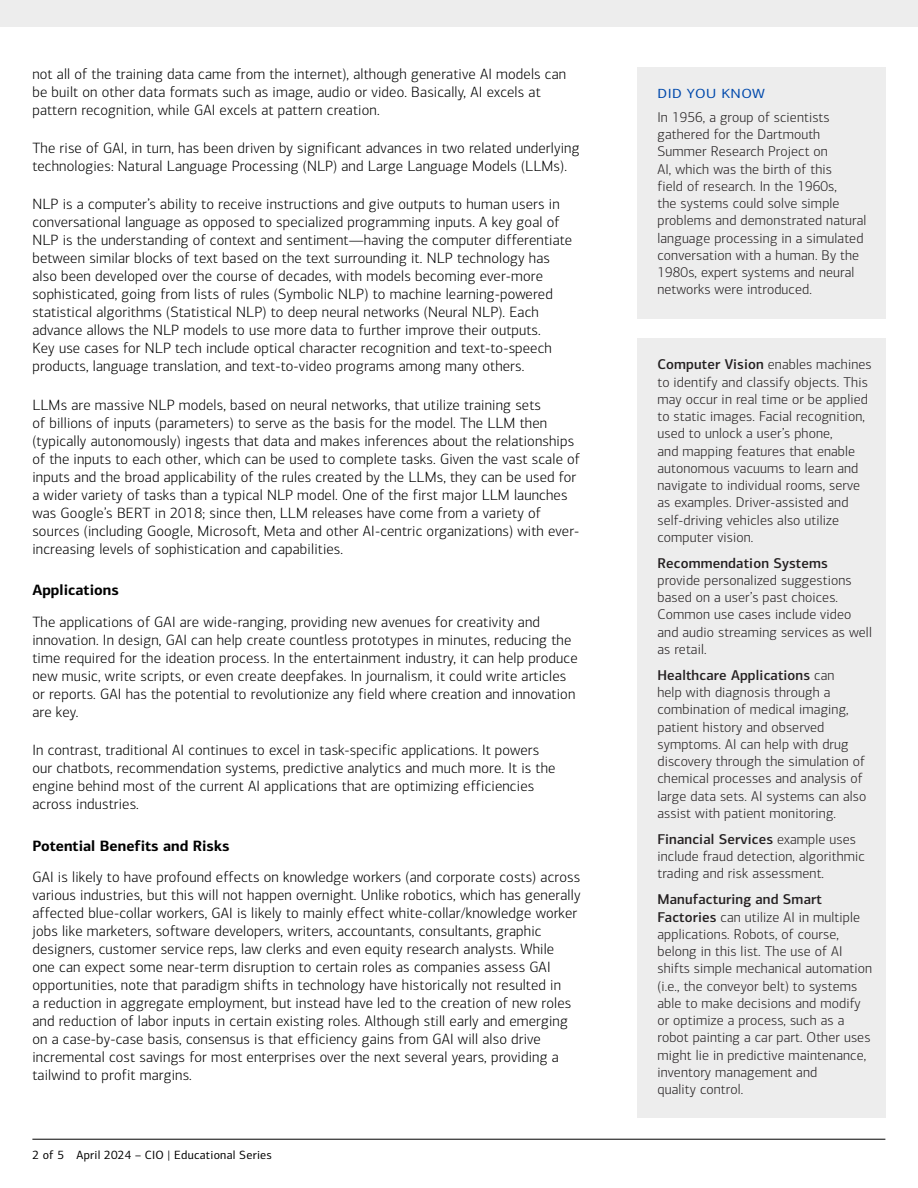
<style>
.page{position:relative;width:918px;height:1188px;background:#fff}
.page>*{position:absolute;margin:0;border:0;box-sizing:border-box;transform-origin:0 0}
.t1{font:300 15px/18px "Connections";letter-spacing:.01em;color:#000}
.t2{font:700 15px "Connections";color:#000}
.t3{font:300 14.25px/17.2px "Connections";letter-spacing:.01em;color:#231f20}
.t4{font:13.35px "Connections";letter-spacing:.03em;color:#0049ac;scale:1.14 1}
.t5{font:12px "Connections";letter-spacing:.02em;color:#000}
.s1{font-weight:500}
</style>
<div class="page">
<div style="left:0;top:0;width:918px;height:27px;background:#ededed"></div>
<hr style="left:32px;top:1139px;width:853px;height:1px;background:#000">
<div style="left:637px;top:68px;width:249px;height:53px;background:#ededed"></div>
<div style="left:637px;top:91px;width:249px;height:227px;background:#ededed"></div>
<div style="left:637px;top:338px;width:249px;height:228px;background:#ededed"></div>
<div style="left:637px;top:537px;width:249px;height:141px;background:#ededed"></div>
<div style="left:637px;top:649px;width:249px;height:193px;background:#ededed"></div>
<div style="left:637px;top:813px;width:249px;height:89px;background:#ededed"></div>
<div style="left:637px;top:873px;width:249px;height:245px;background:#ededed"></div>
<p class="t1" style="left:32px;top:65px;width:535px">not all of the training data came from the internet), although generative AI models can be built on other data formats such as image, audio or video. Basically, AI excels at pattern recognition, while GAI excels at pattern creation.</p>
<p class="t1" style="left:32px;top:139px;width:549px">The rise of GAI, in turn, has been driven by significant advances in two related underlying technologies: Natural Language Processing (NLP) and Large Language Models (LLMs).</p>
<p class="t1" style="left:32px;top:195px;width:541px">NLP is a computer’s ability to receive instructions and give outputs to human users in conversational language as opposed to specialized programming inputs. A key goal of NLP is the understanding of context and sentiment—having the computer differentiate between similar blocks of text based on the text surrounding it. NLP technology has also been developed over the course of decades, with models becoming ever-more sophisticated, going from lists of rules (Symbolic NLP) to machine learning-powered statistical algorithms (Statistical NLP) to deep neural networks (Neural NLP). Each advance allows the NLP models to use more data to further improve their outputs.<br>Key use cases for NLP tech include optical character recognition and text-to-speech products, language translation, and text-to-video programs among many others.</p>
<p class="t1" style="left:32px;top:396px;width:549px">LLMs are massive NLP models, based on neural networks, that utilize training sets<br>of billions of inputs (parameters) to serve as the basis for the model. The LLM then (typically autonomously) ingests that data and makes inferences about the relationships of the inputs to each other, which can be used to complete tasks. Given the vast scale of inputs and the broad applicability of the rules created by the LLMs, they can be used for a wider variety of tasks than a typical NLP model. One of the first major LLM launches was Google’s BERT in 2018; since then, LLM releases have come from a variety of sources (including Google, Microsoft, Meta and other AI-centric organizations) with ever&shy;increasing levels of sophistication and capabilities.</p>
<h4 class="t2" style="left:32px;top:581px;width:88px">Applications</h4>
<p class="t1" style="left:32px;top:613px;width:547px">The applications of GAI are wide-ranging, providing new avenues for creativity and innovation. In design, GAI can help create countless prototypes in minutes, reducing the time required for the ideation process. In the entertainment industry, it can help produce new music, write scripts, or even create deepfakes. In journalism, it could write articles or reports. GAI has the potential to revolutionize any field where creation and innovation are key.</p>
<p class="t1" style="left:32px;top:741px;width:525px">In contrast, traditional AI continues to excel in task-specific applications. It powers our chatbots, recommendation systems, predictive analytics and much more. It is the engine behind most of the current AI applications that are optimizing efficiencies across industries.</p>
<h4 class="t2" style="left:32px;top:836px;width:198px">Potential Benefits and Risks</h4>
<p class="t1" style="left:32px;top:869px;width:550px">GAI is likely to have profound effects on knowledge workers (and corporate costs) across various industries, but this will not happen overnight. Unlike robotics, which has generally affected blue-collar workers, GAI is likely to mainly effect white-collar/knowledge worker jobs like marketers, software developers, writers, accountants, consultants, graphic designers, customer service reps, law clerks and even equity research analysts. While<br>one can expect some near-term disruption to certain roles as companies assess GAI opportunities, note that paradigm shifts in technology have historically not resulted in<br>a reduction in aggregate employment, but instead have led to the creation of new roles and reduction of labor inputs in certain existing roles. Although still early and emerging on a case-by-case basis, consensus is that efficiency gains from GAI will also drive incremental cost savings for most enterprises over the next several years, providing a tailwind to profit margins.</p>
<p class="t5" style="left:32px;top:1148px;width:241px">2 of 5 April 2024 – CIO | Educational Series</p>
<h3 class="t4" style="left:657px;top:85px;width:96px">DID YOU KNOW</h3>
<p class="t3" style="left:657px;top:108px;width:210px">In 1956, a group of scientists gathered for the Dartmouth<br>Summer Research Project on<br>AI, which was the birth of this<br>field of research. In the 1960s,<br>the systems could solve simple problems and demonstrated natural language processing in a simulated conversation with a human. By the<br>1980s, expert systems and neural networks were introduced.</p>
<p class="t3" style="left:657px;top:356px;width:216px"><span class="s1">Computer Vision</span> enables machines to identify and classify objects. This may occur in real time or be applied to static images. Facial recognition, used to unlock a user’s phone,<br>and mapping features that enable autonomous vacuums to learn and navigate to individual rooms, serve as examples. Driver-assisted and self-driving vehicles also utilize computer vision.</p>
<p class="t3" style="left:657px;top:554px;width:216px"><span class="s1">Recommendation Systems </span>provide personalized suggestions based on a user’s past choices.<br>Common use cases include video and audio streaming services as well as retail.</p>
<p class="t3" style="left:657px;top:667px;width:210px"><span class="s1">Healthcare Applications</span> can<br>help with diagnosis through a combination of medical imaging, patient history and observed symptoms. AI can help with drug discovery through the simulation of chemical processes and analysis of large data sets. AI systems can also assist with patient monitoring.</p>
<p class="t3" style="left:657px;top:831px;width:209px"><span class="s1">Financial Services</span> example uses include fraud detection, algorithmic trading and risk assessment.</p>
<p class="t3" style="left:657px;top:891px;width:216px"><span class="s1">Manufacturing and Smart<br>Factories</span> can utilize AI in multiple applications. Robots, of course, belong in this list. The use of AI shifts simple mechanical automation (i.e., the conveyor belt) to systems able to make decisions and modify or optimize a process, such as a robot painting a car part. Other uses might lie in predictive maintenance, inventory management and<br>quality control.</p>
</div>
